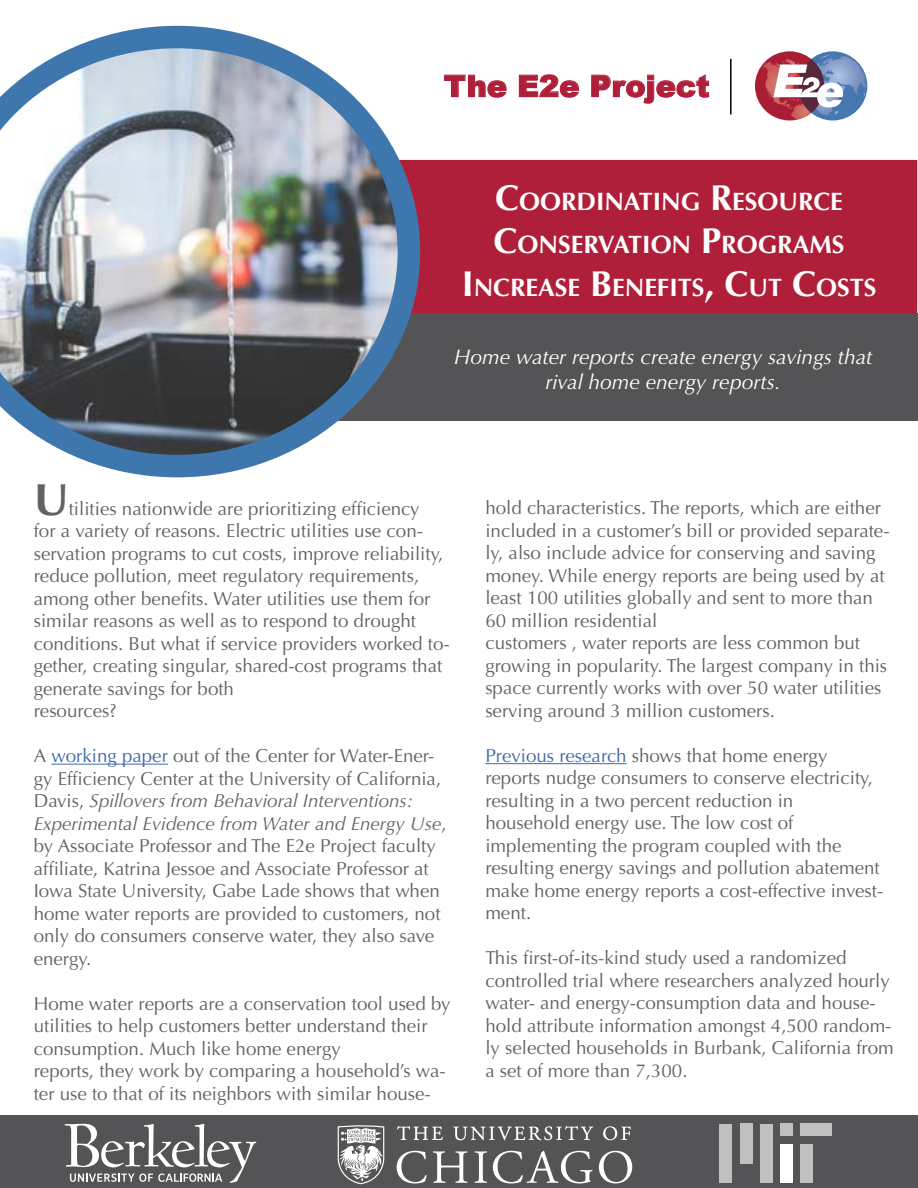
<style>
.page{position:relative;width:918px;height:1188px;background:#fff}
.page>*{position:absolute;margin:0;border:0;box-sizing:border-box;transform-origin:0 0}
.t1{font:700 45px "Optima";color:#636263}
.t2{font:900 30px "Arial";color:#b01f39}
.t3{font:700 25.2px/43.2px "Optima";color:#fff;text-align:center}
.t4{font:italic 21px/25.2px "Optima";color:#fff;text-align:center}
.t5{font:18.75px/22.5px "Optima";color:#636263}
.s1{font-size:36px}
.s2{color:#3e6aa7}
.s3{font-style:italic}
</style>
<div class="page">
<div style="left:420px;top:160px;width:497px;height:153px;background:#b01f39"></div>
<div style="left:327px;top:313px;width:591px;height:108px;background:#545456"></div>
<img style="left:0;top:26px;width:420px;height:451px">
<hr style="left:51px;top:764px;width:117px;height:1px;background:#3e6aa7">
<div style="left:755px;top:51px;width:69px;height:69px;background:#a91e35;border-radius:50%"></div>
<svg style="left:798px;top:51px;width:69px;height:69px"></svg>
<svg style="left:857px;top:76px;width:10px;height:21px"></svg>
<svg style="left:761px;top:54px;width:85px;height:66px"></svg>
<svg style="left:444px;top:74px;width:63px;height:24px"></svg>
<svg style="left:519px;top:74px;width:60px;height:24px"></svg>
<svg style="left:591px;top:74px;width:119px;height:30px"></svg>
<hr style="left:730px;top:59px;width:2px;height:55px;background:#000">
<div style="left:0;top:1115px;width:918px;height:73px;background:#545456"></div>
<svg style="left:65px;top:1124px;width:191px;height:59px"></svg>
<div style="left:800px;top:1124px;width:31px;height:12px;background:#c2c0bf"></div>
<div style="left:740px;top:1124px;width:12px;height:40px;background:#c2c0bf"></div>
<div style="left:760px;top:1124px;width:12px;height:59px;background:#c2c0bf"></div>
<div style="left:720px;top:1124px;width:12px;height:59px;background:#c2c0bf"></div>
<div style="left:800px;top:1144px;width:13px;height:39px;background:#c2c0bf"></div>
<div style="left:780px;top:1124px;width:13px;height:12px;background:#c2c0bf"></div>
<div style="left:780px;top:1144px;width:13px;height:39px;background:#fff"></div>
<svg style="left:338px;top:1125px;width:294px;height:59px"></svg>
<hr style="left:485px;top:763px;width:142px;height:1px;background:#3e6aa7">
<h2 class="t2" style="left:444px;top:64px;width:267px">The E2e Project</h2>
<h3 class="t3" style="left:462px;top:180px;width:416px"><span class="s1">C</span>OORDINATING <span class="s1">R</span>ESOURCE<br><span class="s1">C</span>ONSERVATION <span class="s1">P</span>ROGRAMS<br><span class="s1">I</span> NCREASE <span class="s1">B</span>ENEFITS<span class="s1">, C</span>UT <span class="s1">C</span>OSTS</h3>
<p class="t4" style="left:454px;top:345px;width:420px">Home water reports create energy savings that rival home energy reports.</p>
<h1 class="t1" style="left:34px;top:473px;width:37px">U</h1>
<p class="t5" style="left:34px;top:497px;width:418px;text-indent:35px">tilities nationwide are prioritizing efficiency<br>for a variety of reasons. Electric utilities use con&shy;servation programs to cut costs, improve reliability, reduce pollution, meet regulatory requirements, among other benefits. Water utilities use them for similar reasons as well as to respond to drought conditions. But what if service providers worked to&shy;gether, creating singular, shared-cost programs that generate savings for both<br>resources?</p>
<p class="t5" style="left:34px;top:745px;width:414px">A <span class="s2">working paper</span> out of the Center for Water-Ener&shy;gy Efficiency Center at the University of California, Davis, <span class="s3">Spillovers from Behavioral Interventions:<br>Experimental Evidence from Water and Energy Use</span>, by Associate Professor and The E2e Project faculty affiliate, Katrina Jessoe and Associate Professor at Iowa State University, Gabe Lade shows that when home water reports are provided to customers, not only do consumers conserve water, they also save energy.</p>
<p class="t5" style="left:34px;top:992px;width:418px">Home water reports are a conservation tool used by utilities to help customers better understand their consumption. Much like home energy<br>reports, they work by comparing a household’s wa&shy;ter use to that of its neighbors with similar house-</p>
<p class="t5" style="left:485px;top:497px;width:406px">hold characteristics. The reports, which are either included in a customer’s bill or provided separate&shy;ly, also include advice for conserving and saving money. While energy reports are being used by at least 100 utilities globally and sent to more than 60 million residential<br>customers , water reports are less common but growing in popularity. The largest company in this space currently works with over 50 water utilities serving around 3 million customers.</p>
<p class="t5" style="left:485px;top:744px;width:400px"><span class="s2">Previous research</span> shows that home energy reports nudge consumers to conserve electricity, resulting in a two percent reduction in<br>household energy use. The low cost of implementing the program coupled with the resulting energy savings and pollution abatement make home energy reports a cost-effective invest&shy;ment.</p>
<p class="t5" style="left:485px;top:947px;width:410px">This first-of-its-kind study used a randomized controlled trial where researchers analyzed hourly water- and energy-consumption data and house&shy;hold attribute information amongst 4,500 random&shy;ly selected households in Burbank, California from a set of more than 7,300.</p>
</div>
